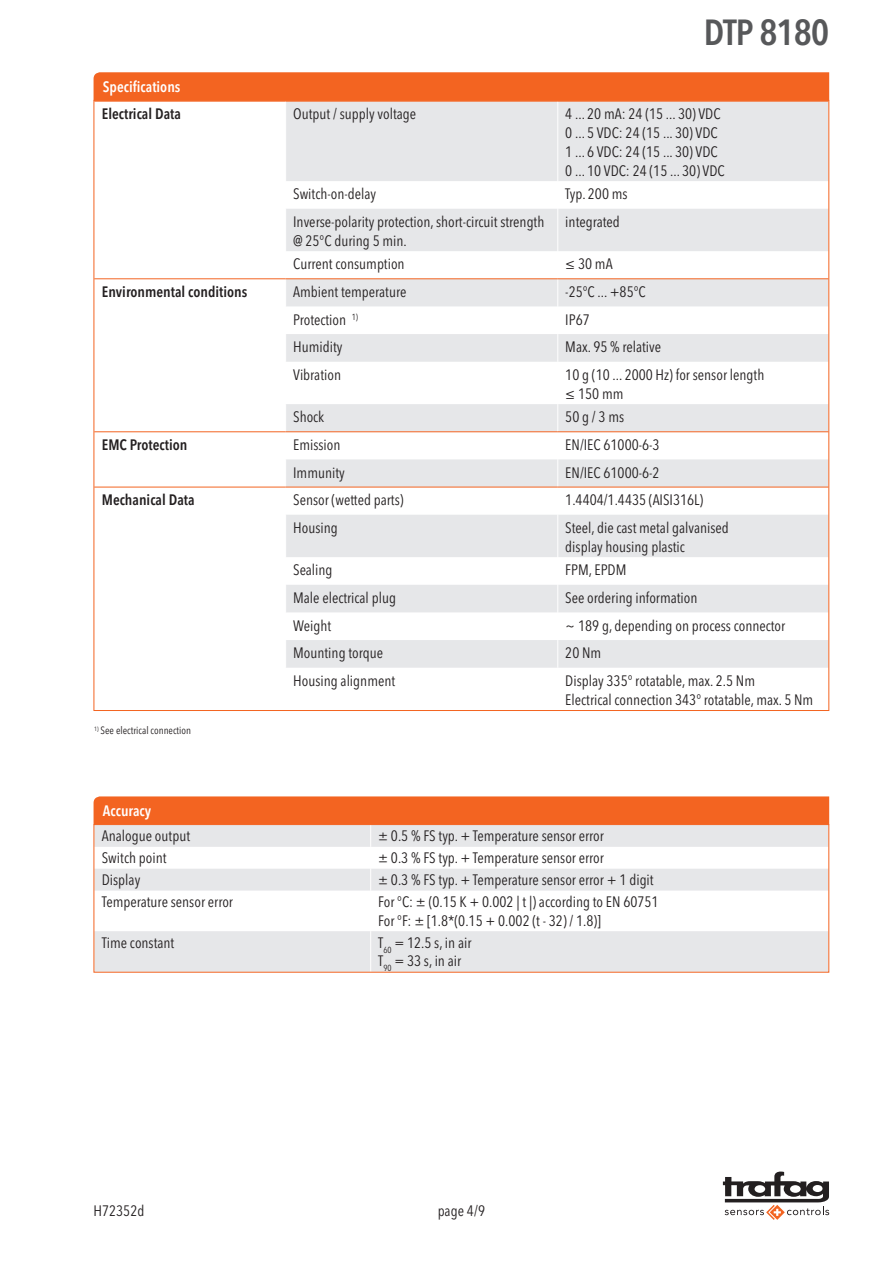
<style>
.page{position:relative;width:893px;height:1263px;background:#fff}
.page>*{position:absolute;margin:0;border:0;box-sizing:border-box;transform-origin:0 0}
.t1{font:600 condensed 36px "Avenir Next LT Pro";letter-spacing:-.02em;color:#57585a}
.t2{font:condensed 15px/18.8px "Avenir Next LT Pro";color:#231f20}
.t3{font:600 condensed 15px "Avenir Next LT Pro";color:#231f20}
.t4{font:600 condensed 15px "Avenir Next LT Pro";color:#fff}
.t5{font:condensed 10.5px "Avenir Next LT Pro";color:#231f20}
</style>
<div class="page">
<svg style="left:723px;top:1171px;width:106px;height:49px"></svg>
<div style="left:94px;top:72px;width:735px;height:28px;background:#f36421"></div>
<svg style="left:96px;top:279px;width:189px;height:208px"></svg>
<svg style="left:286px;top:102px;width:541px;height:566px;fill:#e6e7e9"></svg>
<hr style="left:557px;top:102px;width:1px;height:79px;background:#fff">
<svg style="left:557px;top:181px;width:1px;height:28px"></svg>
<hr style="left:557px;top:209px;width:1px;height:42px;background:#fff">
<svg style="left:557px;top:251px;width:1px;height:111px"></svg>
<hr style="left:557px;top:362px;width:1px;height:42px;background:#fff">
<svg style="left:557px;top:404px;width:1px;height:111px"></svg>
<hr style="left:557px;top:515px;width:1px;height:42px;background:#fff">
<svg style="left:557px;top:557px;width:1px;height:111px"></svg>
<hr style="left:94px;top:278px;width:192px;height:1px;background:#f36421">
<hr style="left:286px;top:278px;width:272px;height:1px;background:#f36421">
<hr style="left:558px;top:278px;width:270px;height:1px;background:#f36421">
<hr style="left:94px;top:431px;width:192px;height:1px;background:#f36421">
<hr style="left:286px;top:431px;width:272px;height:1px;background:#f36421">
<hr style="left:558px;top:431px;width:270px;height:1px;background:#f36421">
<hr style="left:94px;top:487px;width:192px;height:1px;background:#f36421">
<hr style="left:286px;top:487px;width:272px;height:1px;background:#f36421">
<hr style="left:558px;top:487px;width:270px;height:1px;background:#f36421">
<svg style="left:96px;top:890px;width:731px;height:80px"></svg>
<svg style="left:94px;top:796px;width:735px;height:94px"></svg>
<hr style="left:370px;top:890px;width:1px;height:41px;background:#fff">
<hr style="left:370px;top:931px;width:1px;height:41px;background:#fff">
<div style="left:94px;top:824px;width:735px;height:148px;border:1px solid #f36421"></div>
<h1 class="t1" style="left:704px;top:10px;width:127px">DTP 8180</h1>
<p class="t4" style="left:103px;top:78px;width:79px">Specifications</p>
<p class="t3" style="left:102px;top:105px;width:81px">Electrical Data</p>
<p class="t2" style="left:293px;top:105px;width:124px">Output / supply voltage</p>
<p class="t2" style="left:565px;top:105px;width:161px">4 ... 20 mA: 24 (15 ... 30) VDC<br>0 ... 5 VDC: 24 (15 ... 30) VDC<br>1 ... 6 VDC: 24 (15 ... 30) VDC<br>0 ... 10 VDC: 24 (15 ... 30) VDC</p>
<p class="t2" style="left:293px;top:185px;width:84px">Switch-on-delay</p>
<p class="t2" style="left:565px;top:185px;width:64px">Typ. 200 ms</p>
<p class="t2" style="left:293px;top:212px;width:253px">Inverse-polarity protection, short-circuit strength @ 25°C during 5 min.</p>
<p class="t2" style="left:565px;top:212px;width:56px">integrated</p>
<p class="t2" style="left:293px;top:255px;width:113px">Current consumption</p>
<p class="t2" style="left:565px;top:255px;width:49px">≤ 30 mA</p>
<p class="t3" style="left:102px;top:283px;width:147px">Environmental conditions</p>
<p class="t2" style="left:293px;top:282px;width:115px">Ambient temperature</p>
<p class="t2" style="left:565px;top:282px;width:82px">-25°C ... +85°C</p>
<p class="t2" style="left:293px;top:310px;width:66px">Protection <sup>1)</sup></p>
<p class="t2" style="left:565px;top:310px;width:26px">IP67</p>
<p class="t2" style="left:293px;top:338px;width:51px">Humidity</p>
<p class="t2" style="left:565px;top:338px;width:97px">Max. 95 % relative</p>
<p class="t2" style="left:293px;top:365px;width:49px">Vibration</p>
<p class="t2" style="left:565px;top:365px;width:201px">10 g (10 ... 2000 Hz) for sensor length ≤ 150 mm</p>
<p class="t2" style="left:293px;top:408px;width:33px">Shock</p>
<p class="t2" style="left:565px;top:408px;width:60px">50 g / 3 ms</p>
<p class="t3" style="left:102px;top:436px;width:87px">EMC Protection</p>
<p class="t2" style="left:293px;top:435px;width:49px">Emission</p>
<p class="t2" style="left:565px;top:435px;width:96px">EN/IEC 61000-6-3</p>
<p class="t2" style="left:293px;top:463px;width:53px">Immunity</p>
<p class="t2" style="left:565px;top:463px;width:96px">EN/IEC 61000-6-2</p>
<p class="t3" style="left:102px;top:491px;width:94px">Mechanical Data</p>
<p class="t2" style="left:293px;top:491px;width:112px">Sensor (wetted parts)</p>
<p class="t2" style="left:565px;top:491px;width:140px">1.4404/1.4435 (AISI316L)</p>
<p class="t2" style="left:293px;top:518px;width:46px">Housing</p>
<p class="t2" style="left:565px;top:518px;width:165px">Steel, die cast metal galvanised display housing plastic</p>
<p class="t2" style="left:293px;top:561px;width:41px">Sealing</p>
<p class="t2" style="left:565px;top:561px;width:63px">FPM, EPDM</p>
<p class="t2" style="left:293px;top:588px;width:104px">Male electrical plug</p>
<p class="t2" style="left:565px;top:588px;width:134px">See ordering information</p>
<p class="t2" style="left:293px;top:616px;width:40px">Weight</p>
<p class="t2" style="left:565px;top:616px;width:221px">~ 189 g, depending on process connector</p>
<p class="t2" style="left:293px;top:644px;width:92px">Mounting torque</p>
<p class="t2" style="left:565px;top:644px;width:37px">20 Nm</p>
<p class="t2" style="left:293px;top:671px;width:103px">Housing alignment</p>
<p class="t2" style="left:565px;top:671px;width:250px">Display 335° rotatable, max. 2.5 Nm<br>Electrical connection 343° rotatable, max. 5 Nm</p>
<p class="t5" style="left:94px;top:724px;width:98px"><sup>1)</sup> See electrical connection</p>
<p class="t4" style="left:103px;top:802px;width:50px">Accuracy</p>
<p class="t2" style="left:102px;top:827px;width:90px">Analogue output</p>
<p class="t2" style="left:378px;top:827px;width:227px">± 0.5 % FS typ. + Temperature sensor error</p>
<p class="t2" style="left:102px;top:848px;width:66px">Switch point</p>
<p class="t2" style="left:378px;top:848px;width:227px">± 0.3 % FS typ. + Temperature sensor error</p>
<p class="t2" style="left:102px;top:870px;width:40px">Display</p>
<p class="t2" style="left:378px;top:870px;width:277px">± 0.3 % FS typ. + Temperature sensor error + 1 digit</p>
<p class="t2" style="left:102px;top:892px;width:133px">Temperature sensor error</p>
<p class="t2" style="left:378px;top:892px;width:282px">For °C: ± (0.15 K + 0.002 | t |) according to EN 60751<br>For °F: ± [1.8*(0.15 + 0.002 (t - 32) / 1.8)]</p>
<p class="t2" style="left:102px;top:933px;width:74px">Time constant</p>
<p class="t2" style="left:378px;top:933px;width:95px">T<sub>60</sub> = 12.5 s, in air<br>T<sub>90</sub> = 33 s, in air</p>
<p class="t2" style="left:94px;top:1201px;width:52px">H72352d</p>
<p class="t2" style="left:438px;top:1201px;width:49px">page 4/9</p>
</div>
